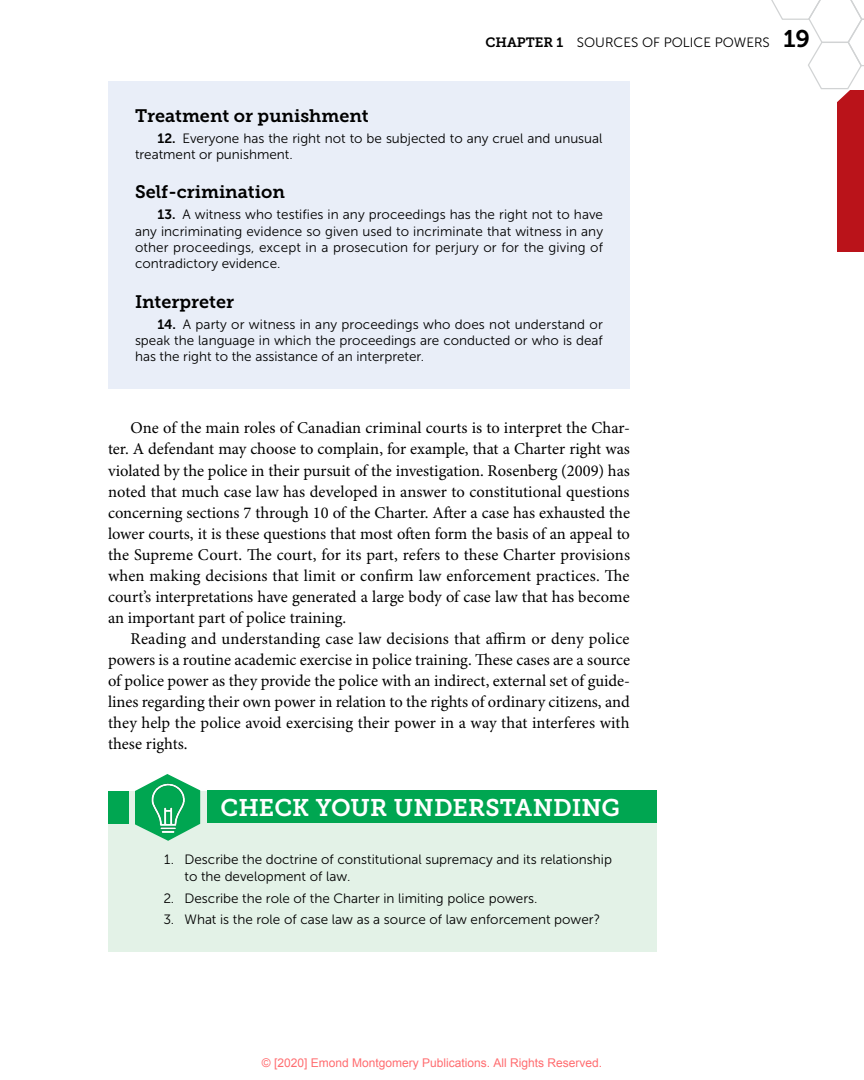
<style>
.page{position:relative;width:864px;height:1080px;background:#fff}
.page>*{position:absolute;margin:0;border:0;box-sizing:border-box;transform-origin:0 0}
.t1{font:24px "Museo Slab 700";color:#fff}
.t2{font:18px "Museo Slab 700";color:#000}
.t3{font:16.5px/21px "Minion Pro";color:#000;text-align:justify}
.t4{font:13.5px/16.5px "Museo Sans 300";color:#000}
.t5{font:12px "Arial";color:rgb(255 28 33/.65)}
.s1{font-family:"Museo Slab 700"}
.s2{font-family:"Museo Slab 700";font-size:24px}
.s3{font-family:"Museo Sans 700"}
</style>
<div class="page">
<svg style="left:771px;top:0;width:93px;height:252px"></svg>
<div style="left:108px;top:81px;width:522px;height:307px;background:#e9eef8"></div>
<div style="left:108px;top:791px;width:549px;height:160px;background:#e3f2e7"></div>
<svg style="left:135px;top:774px;width:65px;height:67px"></svg>
<div style="left:207px;top:790px;width:450px;height:33px;background:#00a651"></div>
<img style="left:144px;top:782px;width:44px;height:53px">
<div style="left:108px;top:791px;width:21px;height:33px;background:#00a651"></div>
<p class="t4" style="left:485px;top:34px;width:326px"><span class="s1">CHAPTER 1</span> So urc es of Po lic e Pow ers <span class="s2">19</span></p>
<p class="t2" style="left:135px;top:105px;width:235px">Treatment or punishment</p>
<p class="t4" style="left:135px;top:130px;width:469px;text-indent:22px"><span class="s3">12.</span> Everyone has the right not to be subjected to any cruel and unusual treatment or punishment.</p>
<p class="t2" style="left:135px;top:182px;width:151px">Self-crimination</p>
<p class="t4" style="left:135px;top:206px;width:470px;text-align:justify;text-indent:22px"><span class="s3">13.</span> A witness who testifies in any proceedings has the right not to have any incriminating evidence so given used to incriminate that witness in any other proceedings, except in a prosecution for perjury or for the giving of contradictory evidence.</p>
<p class="t2" style="left:135px;top:291px;width:101px">Interpreter</p>
<p class="t4" style="left:135px;top:316px;width:469px;text-align:justify;text-indent:22px"><span class="s3">14.</span> A party or witness in any proceedings who does not understand or speak the language in which the proceedings are conducted or who is deaf has the right to the assistance of an interpreter.</p>
<p class="t3" style="left:108px;top:418px;width:524px;text-indent:22px">One of the main roles of Canadian criminal courts is to interpret the Char&shy;ter. A defendant may choose to complain, for example, that a Charter right was violated by the police in their pursuit of the investigation. Rosenberg (2009) has noted that much case law has developed in answer to constitutional questions concerning sections 7 through 10 of the Charter. After a case has exhausted the lower courts, it is these questions that most often form the basis of an appeal to the Supreme Court. The court, for its part, refers to these Charter provisions when making decisions that limit or confirm law enforcement practices. The court’s interpretations have generated a large body of case law that has become an important part of police training.</p>
<p class="t3" style="left:108px;top:628px;width:524px;text-indent:23px">Reading and understanding case law decisions that affirm or deny police powers is a routine academic exercise in police training. These cases are a source of police power as they provide the police with an indirect, external set of guide&shy;lines regarding their own power in relation to the rights of ordinary citizens, and they help the police avoid exercising their power in a way that interferes with these rights.</p>
<h1 class="t1" style="left:220px;top:794px;width:401px">CHECK YOUR UNDERSTANDING</h1>
<p class="t4" style="left:184px;top:851px;width:429px;text-indent:-21px">1. Describe the doctrine of constitutional supremacy and its relationship to the development of law.</p>
<p class="t4" style="left:163px;top:890px;width:376px">2. Describe the role of the Charter in limiting police powers.</p>
<p class="t4" style="left:163px;top:911px;width:438px">3. What is the role of case law as a source of law enforcement power?</p>
<p class="t5" style="left:262px;top:1055px;width:342px">© [2020] Emond Montgomery Publications. All Rights Reserved.</p>
</div>
